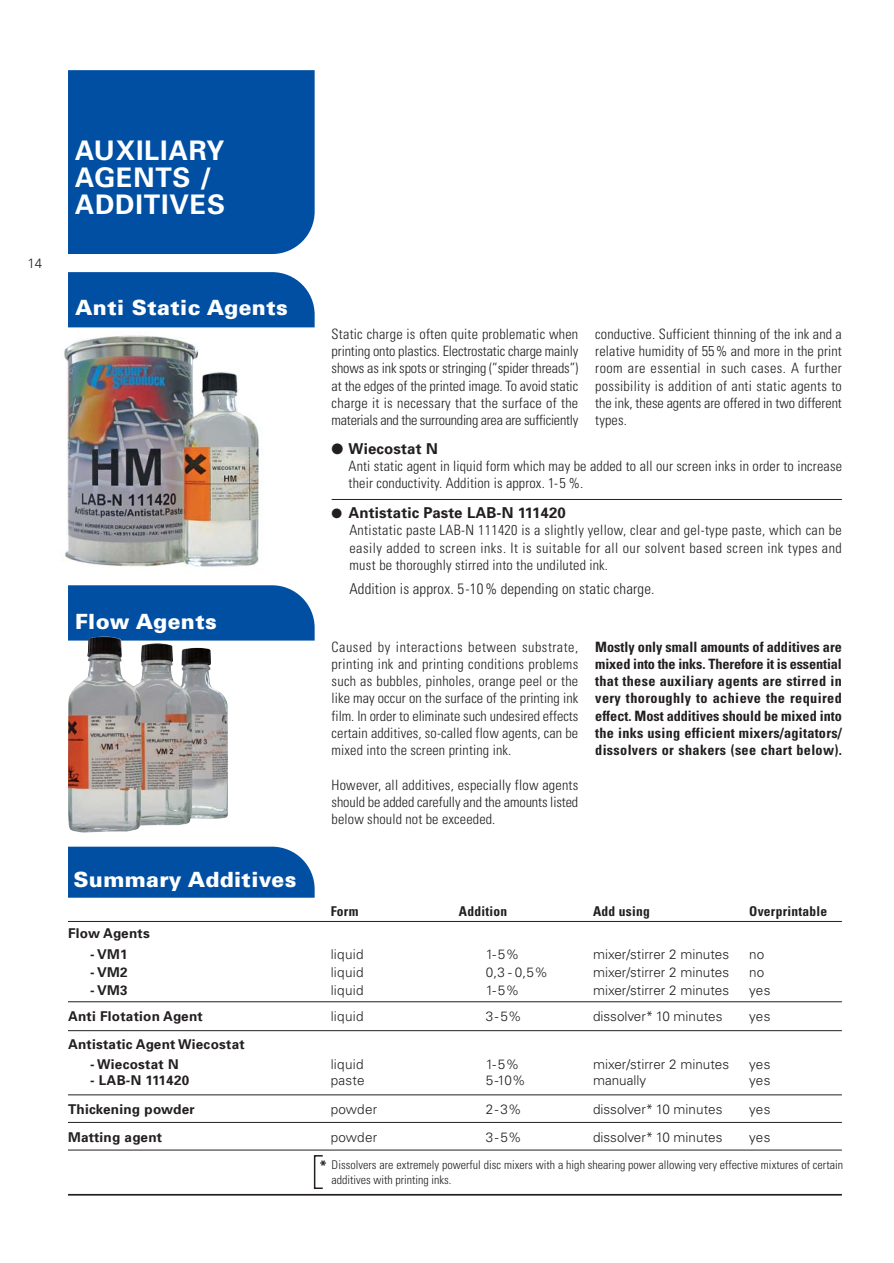
<style>
.page{position:relative;width:894px;height:1263px;background:#fff}
.page>*{position:absolute;margin:0;border:0;box-sizing:border-box;transform-origin:0 0}
.t1{font:700 27px/27px "Univers";letter-spacing:.03em;color:#fff}
.t2{font:900 21px "Univers";letter-spacing:.02em;color:#fff}
.t3{font:300 condensed 15px "Univers";letter-spacing:.01em;color:#231f20}
.t4{font:700 15px "Univers";letter-spacing:.01em;color:#231f20}
.t5{font:300 condensed 14.25px/17.2px "Univers";letter-spacing:.01em;color:#231f20;text-align:justify}
.t6{font:700 condensed 14.25px/17.2px "Univers";letter-spacing:.02em;color:#231f20;text-align:justify}
.t7{font:300 13.5px "Univers";color:#231f20}
.t8{font:700 13.5px "Univers";letter-spacing:.02em;color:#231f20}
.t9{font:700 condensed 13.5px "Univers";letter-spacing:.02em;color:#231f20}
.t10{font:300 condensed 12px/15px "Univers";letter-spacing:.005em;color:#231f20}
</style>
<div class="page">
<hr style="left:68px;top:1194px;width:774px;height:2px;background:#231f20">
<div style="left:68px;top:847px;width:247px;height:51px;background:#004fa3"></div>
<div style="left:68px;top:272px;width:247px;height:55px;background:#004fa3"></div>
<hr style="left:332px;top:499px;width:510px;height:1px;background:#231f20">
<hr style="left:68px;top:1001px;width:774px;height:1px;background:#231f20">
<hr style="left:68px;top:1030px;width:774px;height:1px;background:#231f20">
<hr style="left:68px;top:1094px;width:774px;height:1px;background:#231f20">
<hr style="left:68px;top:1122px;width:774px;height:1px;background:#231f20">
<hr style="left:68px;top:921px;width:774px;height:1px;background:#231f20">
<div style="left:68px;top:585px;width:247px;height:56px;background:#004fa3"></div>
<div style="left:314px;top:1155px;width:10px;height:34px;border:2px solid #231f20"></div>
<hr style="left:68px;top:1150px;width:774px;height:1px;background:#231f20">
<img style="left:68px;top:636px;width:160px;height:197px">
<img style="left:64px;top:335px;width:196px;height:232px">
<div style="left:68px;top:70px;width:247px;height:184px;background:#004fa3"></div>
<p class="t7" style="left:28px;top:258px;width:16px">14</p>
<h1 class="t1" style="left:75px;top:140px;width:152px">AUXILIARY<br>AGENTS /<br>ADDITIVES</h1>
<h2 class="t2" style="left:75px;top:300px;width:214px">Anti Static Agents</h2>
<h2 class="t2" style="left:75px;top:613px;width:143px">Flow Agents</h2>
<h2 class="t2" style="left:73px;top:872px;width:225px">Summary Additives</h2>
<p class="t5" style="left:332px;top:327px;width:248px">Static charge is often quite problematic when printing onto plastics. Electrostatic charge mainly shows as ink spots or stringing (”spider threads”) at the edges of the printed image. To avoid static charge it is necessary that the surface of the materials and the surrounding area are sufficiently</p>
<p class="t5" style="left:595px;top:327px;width:248px">conductive. Sufficient thinning of the ink and a relative humidity of 55% and more in the print room are essential in such cases. A further possibility is addition of anti static agents to the ink, these agents are offered in two different types.</p>
<p class="t4" style="left:332px;top:443px;width:108px">● Wiecostat N</p>
<p class="t5" style="left:349px;top:459px;width:495px">Anti static agent in liquid form which may be added to all our screen inks in order to increase their conductivity. Addition is approx. 1-5 %.</p>
<p class="t4" style="left:332px;top:507px;width:236px">● Antistatic Paste LAB-N 111420</p>
<p class="t5" style="left:349px;top:523px;width:494px">Antistatic paste LAB-N 111420 is a slightly yellow, clear and gel-type paste, which can be easily added to screen inks. It is suitable for all our solvent based screen ink types and must be thoroughly stirred into the undiluted ink.</p>
<p class="t3" style="left:349px;top:583px;width:307px">Addition is approx. 5-10 % depending on static charge.</p>
<p class="t5" style="left:332px;top:639px;width:248px">Caused by interactions between substrate, printing ink and printing conditions problems such as bubbles, pinholes, orange peel or the like may occur on the surface of the printing ink film. In order to eliminate such undesired effects certain additives, so-called flow agents, can be mixed into the screen printing ink.</p>
<p class="t5" style="left:332px;top:777px;width:248px">However, all additives, especially flow agents should be added carefully and the amounts listed below should not be exceeded.</p>
<p class="t6" style="left:595px;top:639px;width:248px">Mostly only small amounts of additives are mixed into the inks. Therefore it is essential that these auxiliary agents are stirred in very thoroughly to achieve the required effect. Most additives should be mixed into the inks using efficient mixers/agitators/ dissolvers or shakers (see chart below).</p>
<p class="t9" style="left:331px;top:906px;width:29px">Form</p>
<p class="t9" style="left:459px;top:906px;width:50px">Addition</p>
<p class="t9" style="left:593px;top:906px;width:58px">Add using</p>
<p class="t9" style="left:749px;top:906px;width:80px">Overprintable</p>
<p class="t8" style="left:68px;top:928px;width:83px">Flow Agents</p>
<p class="t8" style="left:90px;top:949px;width:39px">- VM1</p>
<p class="t7" style="left:331px;top:949px;width:34px">liquid</p>
<p class="t7" style="left:486px;top:949px;width:35px">1-5%</p>
<p class="t7" style="left:593px;top:949px;width:138px">mixer/stirrer 2 minutes</p>
<p class="t7" style="left:749px;top:949px;width:17px">no</p>
<p class="t8" style="left:90px;top:967px;width:39px">- VM2</p>
<p class="t7" style="left:331px;top:967px;width:34px">liquid</p>
<p class="t7" style="left:486px;top:967px;width:64px">0,3 - 0,5%</p>
<p class="t7" style="left:593px;top:967px;width:138px">mixer/stirrer 2 minutes</p>
<p class="t7" style="left:749px;top:967px;width:17px">no</p>
<p class="t8" style="left:90px;top:985px;width:39px">- VM3</p>
<p class="t7" style="left:331px;top:985px;width:34px">liquid</p>
<p class="t7" style="left:486px;top:985px;width:35px">1-5%</p>
<p class="t7" style="left:593px;top:985px;width:138px">mixer/stirrer 2 minutes</p>
<p class="t7" style="left:749px;top:985px;width:23px">yes</p>
<p class="t8" style="left:68px;top:1011px;width:136px">Anti Flotation Agent</p>
<p class="t7" style="left:331px;top:1011px;width:34px">liquid</p>
<p class="t7" style="left:486px;top:1011px;width:37px">3-5%</p>
<p class="t7" style="left:593px;top:1011px;width:131px">dissolver* 10 minutes</p>
<p class="t7" style="left:749px;top:1011px;width:23px">yes</p>
<p class="t8" style="left:68px;top:1039px;width:178px">Antistatic Agent Wiecostat</p>
<p class="t8" style="left:90px;top:1059px;width:90px">- Wiecostat N</p>
<p class="t7" style="left:331px;top:1059px;width:34px">liquid</p>
<p class="t7" style="left:486px;top:1059px;width:35px">1-5%</p>
<p class="t7" style="left:593px;top:1059px;width:138px">mixer/stirrer 2 minutes</p>
<p class="t7" style="left:749px;top:1059px;width:23px">yes</p>
<p class="t8" style="left:90px;top:1075px;width:101px">- LAB-N 111420</p>
<p class="t7" style="left:331px;top:1075px;width:36px">paste</p>
<p class="t7" style="left:486px;top:1075px;width:41px">5-10%</p>
<p class="t7" style="left:593px;top:1075px;width:55px">manually</p>
<p class="t7" style="left:749px;top:1075px;width:23px">yes</p>
<p class="t8" style="left:68px;top:1104px;width:128px">Thickening powder</p>
<p class="t7" style="left:331px;top:1104px;width:48px">powder</p>
<p class="t7" style="left:486px;top:1104px;width:37px">2-3%</p>
<p class="t7" style="left:593px;top:1104px;width:131px">dissolver* 10 minutes</p>
<p class="t7" style="left:749px;top:1104px;width:23px">yes</p>
<p class="t8" style="left:68px;top:1132px;width:96px">Matting agent</p>
<p class="t7" style="left:331px;top:1132px;width:48px">powder</p>
<p class="t7" style="left:486px;top:1132px;width:37px">3-5%</p>
<p class="t7" style="left:593px;top:1132px;width:131px">dissolver* 10 minutes</p>
<p class="t7" style="left:749px;top:1132px;width:23px">yes</p>
<p class="t10" style="left:332px;top:1158px;width:513px">Dissolvers are extremely powerful disc mixers with a high shearing power allowing very effective mixtures of certain additives with printing inks.</p>
<p class="t8" style="left:320px;top:1160px;width:9px">*</p>
</div>
